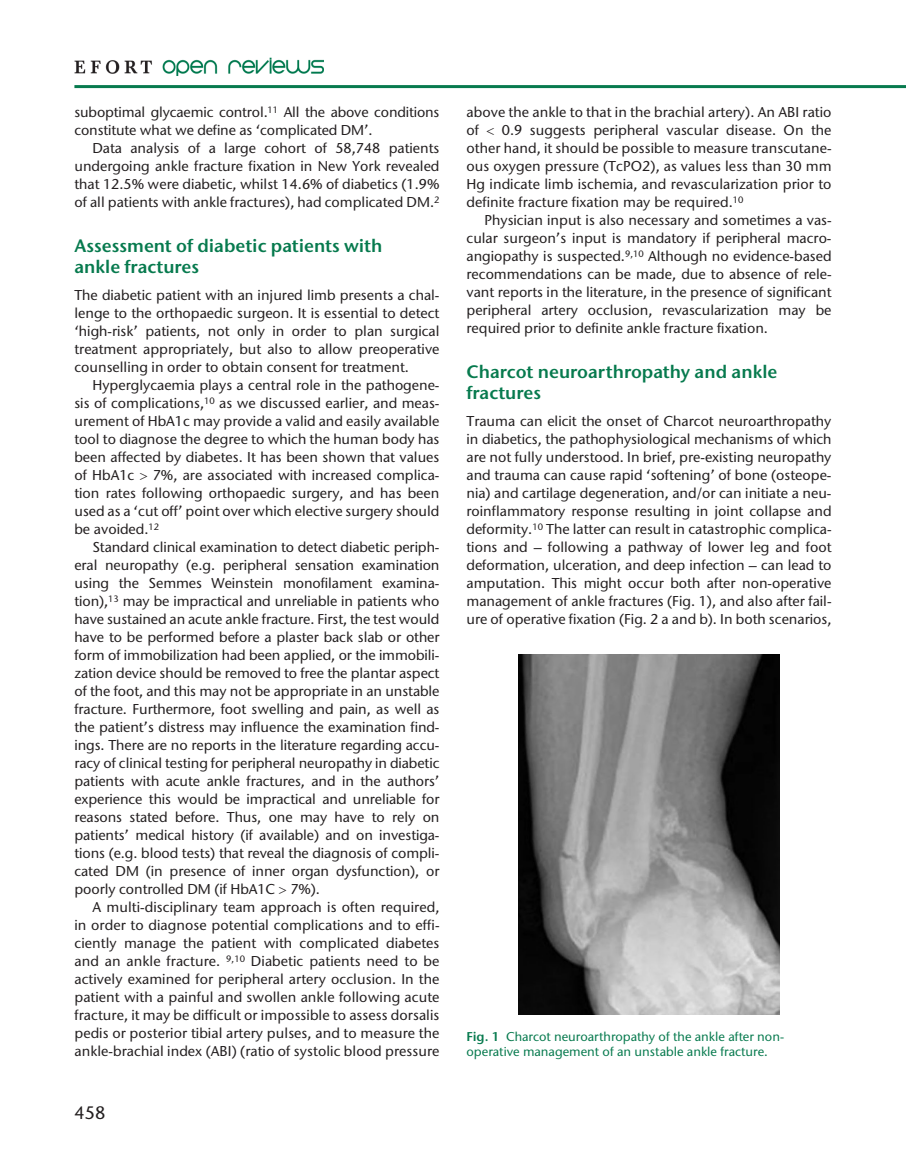
<style>
.page{position:relative;width:906px;height:1170px;background:#fff}
.page>*{position:absolute;margin:0;border:0;box-sizing:border-box;transform-origin:0 0}
.t1{font:600 18px/21px "Stone Sans ITC Pro";color:#077a4e}
.t2{font:500 18px "Stone Sans ITC Pro";color:#231f20}
.t3{font:500 14.25px/18px "Stone Sans ITC Pro";color:#231f20;text-align:justify}
.t4{font:500 12.75px/15px "Stone Sans ITC Pro";color:#077a4e}
.s1{font-weight:600}
</style>
<div class="page">
<img style="left:74px;top:57px;width:250px;height:19px">
<hr style="left:74px;top:85px;width:832px;height:3px;background:#077a4e">
<img style="left:518px;top:654px;width:261px;height:360px">
<p class="t3" style="left:74px;top:103px;width:366px">suboptimal glycaemic control.<sup>11</sup> All the above conditions constitute what we define as ‘complicated DM’.</p>
<p class="t3" style="left:74px;top:139px;width:366px;text-indent:18px">Data analysis of a large cohort of 58,748 patients undergoing ankle fracture fixation in New York revealed that 12.5% were diabetic, whilst 14.6% of diabetics (1.9% of all patients with ankle fractures), had complicated DM.<sup>2</sup></p>
<p class="t1" style="left:74px;top:235px;width:309px">Assessment of diabetic patients with ankle fractures</p>
<p class="t3" style="left:74px;top:286px;width:366px">The diabetic patient with an injured limb presents a chal&shy;lenge to the orthopaedic surgeon. It is essential to detect ‘high-risk’ patients, not only in order to plan surgical treatment appropriately, but also to allow preoperative counselling in order to obtain consent for treatment.</p>
<p class="t3" style="left:74px;top:376px;width:366px;text-indent:18px">Hyperglycaemia plays a central role in the pathogene&shy;sis of complications,<sup>10</sup> as we discussed earlier, and meas&shy;urement of HbA1c may provide a valid and easily available tool to diagnose the degree to which the human body has been affected by diabetes. It has been shown that values of HbA1c</p>
<p class="t3" style="left:74px;top:466px;width:366px;text-indent:78px">7%, are associated with increased complica&shy;tion rates following orthopaedic surgery, and has been used as a ‘cut off’ point over which elective surgery should be avoided.<sup>12</sup></p>
<p class="t3" style="left:74px;top:538px;width:367px;text-indent:18px">Standard clinical examination to detect diabetic periph&shy;eral neuropathy (e.g. peripheral sensation examination using the Semmes Weinstein monofilament examina&shy;tion),<sup>13</sup> may be impractical and unreliable in patients who have sustained an acute ankle fracture. First, the test would have to be performed before a plaster back slab or other form of immobilization had been applied, or the immobili&shy;zation device should be removed to free the plantar aspect of the foot, and this may not be appropriate in an unstable fracture. Furthermore, foot swelling and pain, as well as the patient’s distress may influence the examination find&shy;ings. There are no reports in the literature regarding accu&shy;racy of clinical testing for peripheral neuropathy in diabetic patients with acute ankle fractures, and in the authors’ experience this would be impractical and unreliable for reasons stated before. Thus, one may have to rely on patients’ medical history (if available) and on investiga&shy;tions (e.g. blood tests) that reveal the diagnosis of compli&shy;cated DM (in presence of inner organ dysfunction), or poorly controlled DM (if HbA1C 7%).</p>
<p class="t3" style="left:74px;top:898px;width:366px;text-indent:18px">A multi-disciplinary team approach is often required, in order to diagnose potential complications and to effi&shy;ciently manage the patient with complicated diabetes and an ankle fracture. <sup>9,10</sup> Diabetic patients need to be actively examined for peripheral artery occlusion. In the patient with a painful and swollen ankle following acute fracture, it may be difficult or impossible to assess dorsalis pedis or posterior tibial artery pulses, and to measure the ankle-brachial index (ABI) (ratio of systolic blood pressure</p>
<p class="t2" style="left:74px;top:1101px;width:32px">458</p>
<p class="t3" style="left:466px;top:103px;width:366px">above the ankle to that in the brachial artery). An ABI ratio of</p>
<p class="t3" style="left:466px;top:121px;width:366px;text-indent:35px">0.9 suggests peripheral vascular disease. On the other hand, it should be possible to measure transcutane&shy;ous oxygen pressure (TcPO2), as values less than 30 mm Hg indicate limb ischemia, and revascularization prior to definite fracture fixation may be required.<sup>10</sup></p>
<p class="t3" style="left:466px;top:211px;width:367px;text-indent:18px">Physician input is also necessary and sometimes a vas&shy;cular surgeon’s input is mandatory if peripheral macro&shy;angiopathy is suspected.<sup>9,10</sup> Although no evidence-based recommendations can be made, due to absence of rele&shy;vant reports in the literature, in the presence of significant peripheral artery occlusion, revascularization may be required prior to definite ankle fracture fixation.</p>
<p class="t1" style="left:466px;top:361px;width:312px">Charcot neuroarthropathy and ankle fractures</p>
<p class="t3" style="left:466px;top:412px;width:366px">Trauma can elicit the onset of Charcot neuroarthropathy in diabetics, the pathophysiological mechanisms of which are not fully understood. In brief, pre-existing neuropathy and trauma can cause rapid ‘softening’ of bone (osteope&shy;nia) and cartilage degeneration, and/or can initiate a neu&shy;roinflammatory response resulting in joint collapse and deformity.<sup>10</sup> The latter can result in catastrophic complica&shy;tions and – following a pathway of lower leg and foot deformation, ulceration, and deep infection – can lead to amputation. This might occur both after non-operative management of ankle fractures (Fig. 1), and also after fail&shy;ure of operative fixation (Fig. 2 a and b). In both scenarios,</p>
<p class="t4" style="left:466px;top:1029px;width:319px"><span class="s1">Fig. 1</span> Charcot neuroarthropathy of the ankle after non&shy;operative management of an unstable ankle fracture.</p>
</div>
